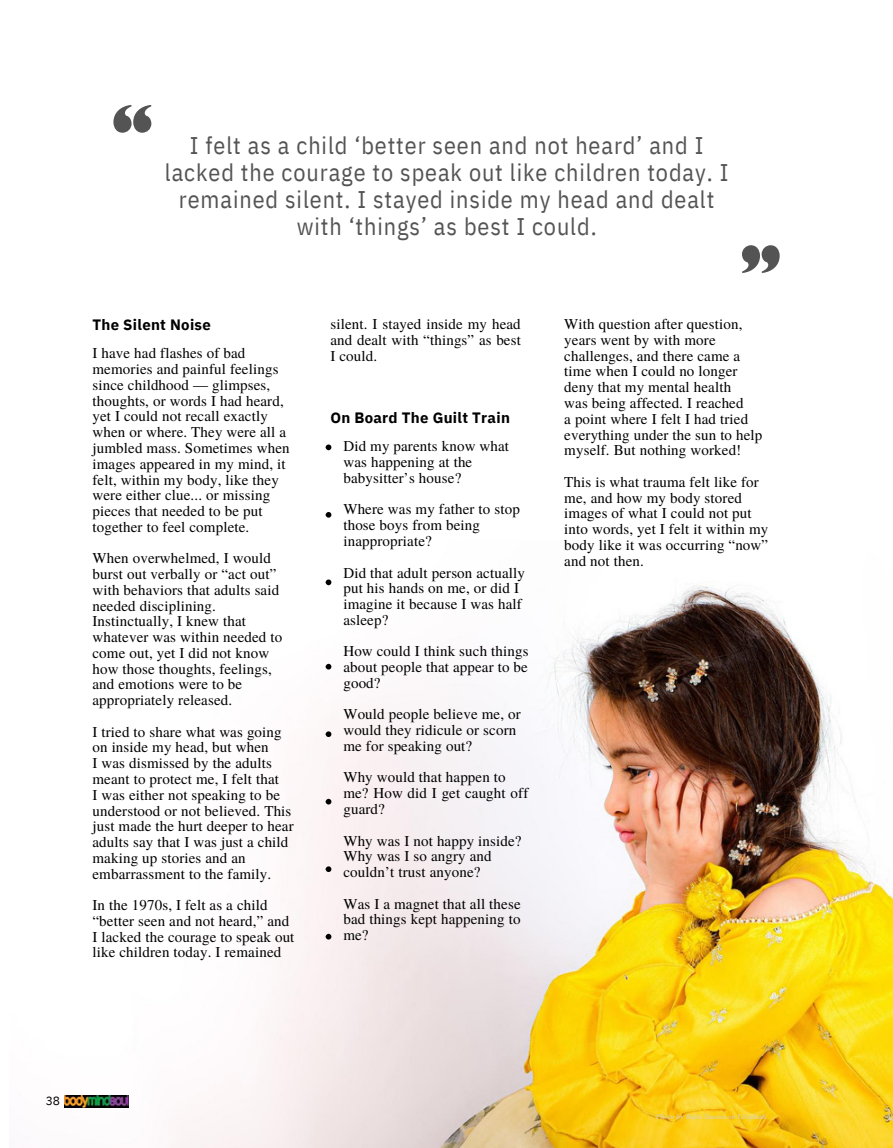
<style>
.page{position:relative;width:893px;height:1148px;background:#fff}
.page>*{position:absolute;margin:0;border:0;box-sizing:border-box;transform-origin:0 0}
.t1{font:24px/27px "IBM Plex Sans Cond";letter-spacing:.04em;color:#545454;text-align:center}
.t2{font:15px/15.8px "Te X Gyre Termes";letter-spacing:.01em;color:#000}
.t3{font:700 15px "IBM Plex Sans";letter-spacing:.02em;color:#000}
.t4{font:12px "IBM Plex Sans";color:#000}
.t5{font:italic 7.5px "Te X Gyre Termes";letter-spacing:.01em;color:#d5d2ce}
.s1{font-style:normal}
</style>
<div class="page">
<img style="left:64px;top:581px;width:828px;height:566px">
<svg style="left:113px;top:105px;width:39px;height:28px"></svg>
<svg style="left:325px;top:444px;width:6px;height:6px"></svg>
<svg style="left:325px;top:512px;width:6px;height:5px"></svg>
<svg style="left:325px;top:579px;width:6px;height:6px"></svg>
<svg style="left:325px;top:664px;width:6px;height:5px"></svg>
<svg style="left:325px;top:731px;width:6px;height:6px"></svg>
<svg style="left:325px;top:799px;width:6px;height:5px"></svg>
<svg style="left:325px;top:866px;width:6px;height:6px"></svg>
<svg style="left:325px;top:933px;width:6px;height:6px"></svg>
<svg style="left:742px;top:245px;width:37px;height:28px"></svg>
<img style="left:64px;top:1095px;width:65px;height:12px">
<h1 class="t1" style="left:165px;top:131px;width:565px">I felt as a child ‘better seen and not heard’ and I lacked the courage to speak out like children today. I remained silent. I stayed inside my head and dealt with ‘things’ as best I could.</h1>
<p class="t3" style="left:92px;top:314px;width:120px">The Silent Noise</p>
<p class="t2" style="left:92px;top:345px;width:198px">I have had flashes of bad memories and painful feelings since childhood — glimpses, thoughts, or words I had heard, yet I could not recall exactly when or where. They were all a jumbled mass. Sometimes when images appeared in my mind, it felt, within my body, like they were either clue... or missing pieces that needed to be put together to feel complete.</p>
<p class="t2" style="left:92px;top:549px;width:191px">When overwhelmed, I would burst out verbally or “act out” with behaviors that adults said needed disciplining.<br>Instinctually, I knew that whatever was within needed to come out, yet I did not know how those thoughts, feelings, and emotions were to be appropriately released.</p>
<p class="t2" style="left:92px;top:723px;width:202px">I tried to share what was going on inside my head, but when<br>I was dismissed by the adults meant to protect me, I felt that<br>I was either not speaking to be understood or not believed. This just made the hurt deeper to hear adults say that I was just a child making up stories and an embarrassment to the family.</p>
<p class="t2" style="left:92px;top:896px;width:203px">In the 1970s, I felt as a child “better seen and not heard,” and<br>I lacked the courage to speak out like children today. I remained</p>
<p class="t2" style="left:330px;top:315px;width:192px;text-align:justify">silent. I stayed inside my head and dealt with “things” as best I could.</p>
<p class="t3" style="left:330px;top:408px;width:181px">On Board The Guilt Train</p>
<p class="t2" style="left:343px;top:438px;width:167px">Did my parents know what was happening at the babysitter’s house?</p>
<p class="t2" style="left:343px;top:501px;width:178px">Where was my father to stop those boys from being inappropriate?</p>
<p class="t2" style="left:343px;top:564px;width:183px">Did that adult person actually put his hands on me, or did I imagine it because I was half asleep?</p>
<p class="t2" style="left:343px;top:642px;width:187px;text-align:justify">How could I think such things about people that appear to be good?</p>
<p class="t2" style="left:343px;top:705px;width:179px">Would people believe me, or would they ridicule or scorn me for speaking out?</p>
<p class="t2" style="left:343px;top:768px;width:186px">Why would that happen to me? How did I get caught off guard?</p>
<p class="t2" style="left:343px;top:831px;width:180px">Why was I not happy inside?<br>Why was I so angry and couldn’t trust anyone?</p>
<p class="t2" style="left:343px;top:894px;width:179px;text-align:justify">Was I a magnet that all these bad things kept happening to me?</p>
<p class="t2" style="left:564px;top:315px;width:199px">With question after question, years went by with more challenges, and there came a time when I could no longer deny that my mental health<br>was being affected. I reached<br>a point where I felt I had tried everything under the sun to help myself. But nothing worked!</p>
<p class="t2" style="left:564px;top:473px;width:205px">This is what trauma felt like for me, and how my body stored images of what I could not put into words, yet I felt it within my body like it was occurring “now” and not then.</p>
<p class="t4" style="left:46px;top:1092px;width:16px">38</p>
<p class="t5" style="left:656px;top:1111px;width:111px">Photo by Bipin Saxen<span class="s1">a</span> on Unsplash</p>
</div>
